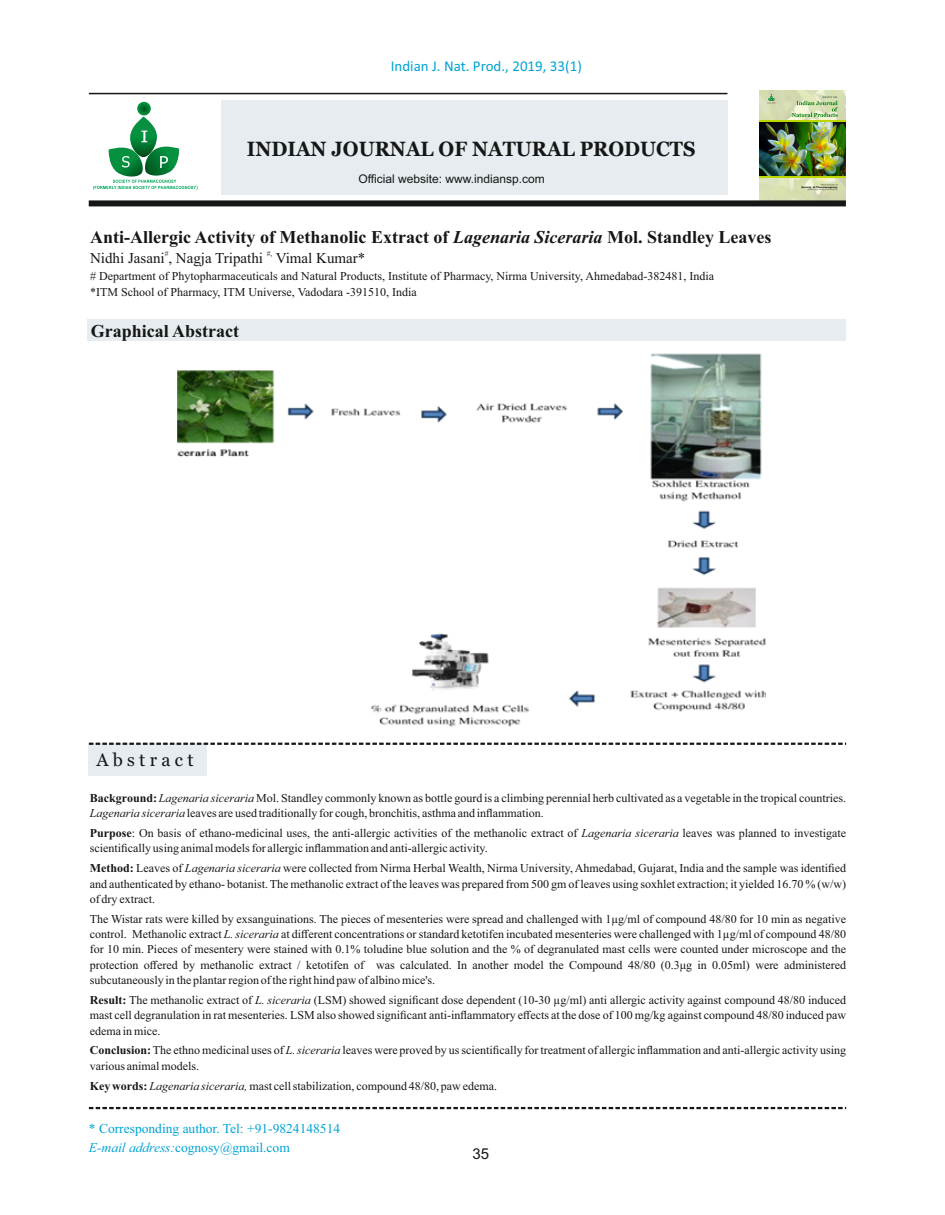
<style>
.page{position:relative;width:945px;height:1215px;background:#fff}
.page>*{position:absolute;margin:0;border:0;box-sizing:border-box;transform-origin:0 0}
.t1{font:700 20.55px "Georgia";color:#151616;scale:.93 1}
.t2{font:700 18px "Times New Roman";color:#151616}
.t3{font:18px "Georgia";color:#151616}
.t4{font:15px "Times New Roman";color:#151616}
.t5{font:15px "Calibri";color:#00a3d4}
.t6{font:15px "Arial";color:#151616}
.t7{font:13.5px/18.5px "Times New Roman";color:#00a3d4}
.t8{font:12px/15.3px "Times New Roman";color:#151616}
.t9{font:12px "Arial";color:#151616}
.t10{font:7.5px "Times New Roman";color:#151616}
.s1{font-style:italic}
.s2{font-weight:700}
</style>
<div class="page">
<div style="left:87px;top:319px;width:759px;height:22px;background:#e6ecef"></div>
<div style="left:88px;top:743px;width:119px;height:33px;background:#e6ecef"></div>
<svg style="left:88px;top:742px;width:759px;height:3px"></svg>
<img style="left:177px;top:353px;width:588px;height:374px">
<svg style="left:88px;top:1106px;width:759px;height:4px"></svg>
<img style="left:759px;top:91px;width:87px;height:106px">
<img style="left:759px;top:122px;width:87px;height:55px">
<hr style="left:759px;top:120px;width:87px;height:2px;background:#bcd800">
<hr style="left:759px;top:177px;width:87px;height:1px;background:#bcd800">
<svg style="left:801px;top:184px;width:37px;height:6px"></svg>
<svg style="left:767px;top:94px;width:8px;height:10px"></svg>
<svg style="left:792px;top:96px;width:46px;height:21px"></svg>
<div style="left:221px;top:100px;width:506px;height:95px;background:#e6ecef"></div>
<svg style="left:88px;top:92px;width:640px;height:3px;background:#898a8a"></svg>
<svg style="left:88px;top:197px;width:758px;height:10px"></svg>
<svg style="left:137px;top:102px;width:14px;height:13px"></svg>
<svg style="left:93px;top:117px;width:105px;height:73px"></svg>
<p class="t5" style="left:391px;top:59px;width:193px">Indian J. Nat. Prod., 2019, 33(1)</p>
<h1 class="t1" style="left:247px;top:140px;width:484px">INDIAN JOURNAL OF NATURAL PRODUCTS</h1>
<p class="t9" style="left:358px;top:174px;width:188px">Official website: www.indiansp.com</p>
<h2 class="t2" style="left:90px;top:231px;width:683px">Anti-Allergic Activity of Methanolic Extract of <span class="s1">Lagenaria Siceraria</span> Mol. Standley Leaves</h2>
<p class="t10" style="left:165px;top:251px;width:5px">#</p>
<p class="t10" style="left:267px;top:251px;width:7px">#,</p>
<p class="t4" style="left:90px;top:253px;width:277px">Nidhi Jasani , Nagja Tripathi Vimal Kumar*</p>
<p class="t8" style="left:90px;top:269px;width:625px;line-height:15.9px"># Department of Phytopharmaceuticals and Natural Products, Institute of Pharmacy, Nirma University, Ahmedabad-382481, India *ITM School of Pharmacy, ITM Universe, Vadodara -391510, India</p>
<h2 class="t2" style="left:91px;top:325px;width:150px">Graphical Abstract</h2>
<h2 class="t3" style="left:96px;top:753px;width:99px">A b s t r a c t</h2>
<p class="t8" style="left:90px;top:791px;width:758px"><span class="s2">Background:</span> <span class="s1">Lagenaria siceraria</span> Mol. Standley commonly known as bottle gourd is a climbing perennial herb cultivated as a vegetable in the tropical countries.<br><span class="s1">Lagenaria siceraria</span> leaves are used traditionally for cough, bronchitis, asthma and inflammation.</p>
<p class="t8" style="left:90px;top:827px;width:758px"><span class="s2">Purpose</span>: On basis of ethano-medicinal uses, the anti-allergic activities of the methanolic extract of <span class="s1">Lagenaria siceraria</span> leaves was planned to investigate scientifically using animal models for allergic inflammation and anti-allergic activity.</p>
<p class="t8" style="left:90px;top:862px;width:758px;text-align:justify"><span class="s2">Method:</span> Leaves of <span class="s1">Lagenaria siceraria</span> were collected from Nirma Herbal Wealth, Nirma University, Ahmedabad, Gujarat, India and the sample was identified and authenticated by ethano- botanist. The methanolic extract of the leaves was prepared from 500 gm of leaves using soxhlet extraction; it yielded 16.70 % (w/w) of dry extract.</p>
<p class="t8" style="left:90px;top:912px;width:758px;text-align:justify">The Wistar rats were killed by exsanguinations. The pieces of mesenteries were spread and challenged with 1µg/ml of compound 48/80 for 10 min as negative control. Methanolic extract <span class="s1">L. siceraria</span> at different concentrations or standard ketotifen incubated mesenteries were challenged with 1µg/ml of compound 48/80 for 10 min. Pieces of mesentery were stained with 0.1% toludine blue solution and the % of degranulated mast cells were counted under microscope and the protection offered by methanolic extract / ketotifen of was calculated. In another model the Compound 48/80 (0.3μg in 0.05ml) were administered subcutaneously in the plantar region of the right hind paw of albino mice's.</p>
<p class="t8" style="left:90px;top:993px;width:758px;text-align:justify"><span class="s2">Result:</span> The methanolic extract of <span class="s1">L. siceraria</span> (LSM) showed significant dose dependent (10-30 µg/ml) anti allergic activity against compound 48/80 induced mast cell degranulation in rat mesenteries. LSM also showed significant anti-inflammatory effects at the dose of 100 mg/kg against compound 48/80 induced paw edema in mice.</p>
<p class="t8" style="left:90px;top:1044px;width:758px"><span class="s2">Conclusion:</span>The ethno medicinal uses of <span class="s1">L. siceraria</span> leaves were proved by us scientifically for treatment of allergic inflammation and anti-allergic activity using various animal models.</p>
<p class="t8" style="left:90px;top:1079px;width:409px"><span class="s2">Key words:</span> <span class="s1">Lagenaria siceraria,</span> mast cell stabilization, compound 48/80, paw edema.</p>
<p class="t7" style="left:89px;top:1121px;width:253px">* Corresponding author. Tel: +91-9824148514<br><span class="s1">E-mail address:</span>cognosy@gmail.com</p>
<p class="t6" style="left:472px;top:1148px;width:18px">35</p>
</div>
